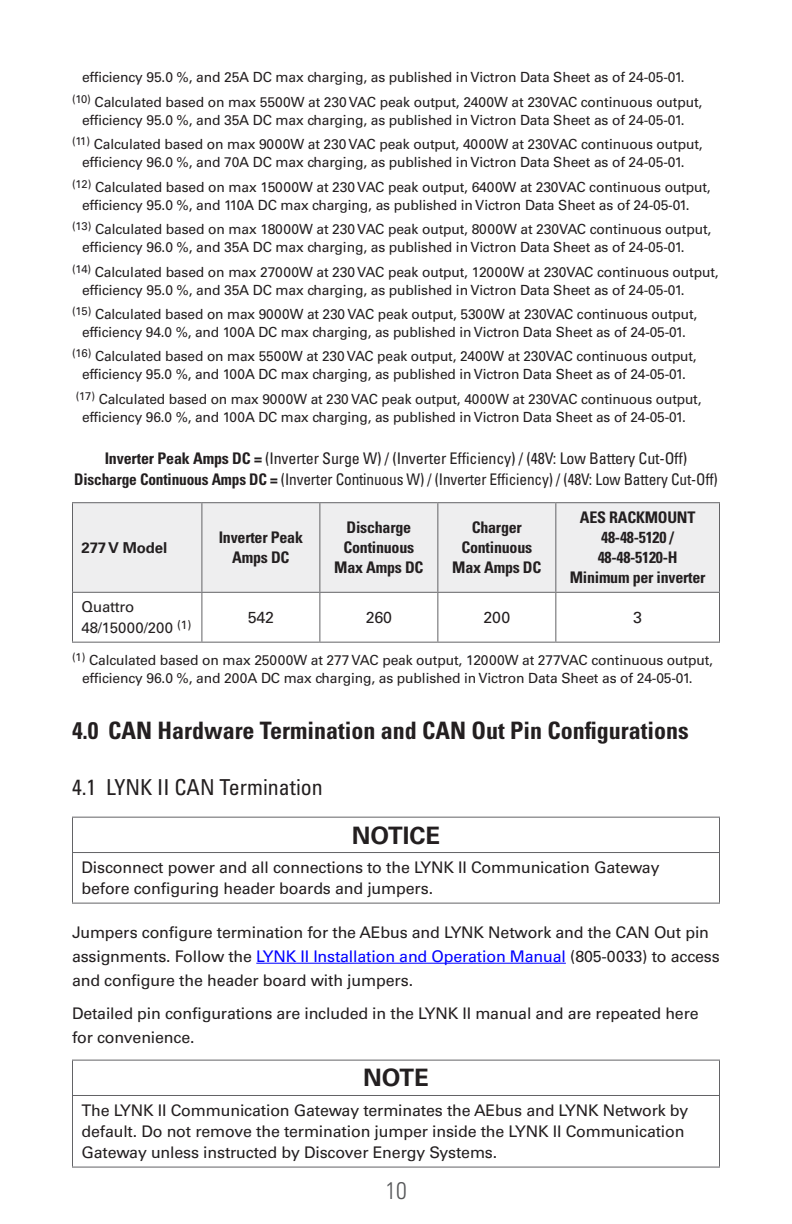
<style>
.page{position:relative;width:792px;height:1224px;background:#fff}
.page>*{position:absolute;margin:0;border:0;box-sizing:border-box;transform-origin:0 0}
.t1{font:700 condensed 24px "Univers LT Std";color:#231f20}
.Warning_Header{font:700 24px "Univers LT Std";color:#231f20}
.t2{font:300 condensed 24px "Univers LT Std";color:#57585a}
.t3{font:condensed 22px "Univers LT Std";color:#231f20}
.Table_Text{font:16px/21px "Univers LT Std";letter-spacing:-.01em;color:#231f20}
.Paragraph{font:16px/24px "Univers LT Std";letter-spacing:-.01em;color:#231f20}
.Table_Text_Center{font:700 condensed 16px/20px "Univers LT Std";letter-spacing:-.015em;color:#231f20;text-align:center}
.Table_Text-2{font:condensed 16px "Univers LT Std";letter-spacing:-.01em;color:#231f20;scale:.96 1}
.Table_Text-3{font:condensed 16px "Univers LT Std";letter-spacing:-.01em;color:#231f20}
.Table_Text_Center-2{font:16px "Univers LT Std";letter-spacing:-.015em;color:#231f20}
.Table_Text_small{font:15px/21px "Univers LT Std";letter-spacing:-.01em;color:#231f20}
.Table_Text_small-2{font:700 15px "Univers LT Std";letter-spacing:-.01em;color:#231f20}
.Legal{font:14px/18px "Univers LT Std";letter-spacing:-.01em;color:#231f20}
.s1{font-weight:700}
.s2{color:#00f}
</style>
<div class="page">
<hr style="left:256px;top:963px;width:310px;height:1px;background:#00f">
<div style="left:73px;top:503px;width:646px;height:89px;background:#eeeeef"></div>
<hr style="left:201px;top:503px;width:1px;height:89px;background:#636366">
<hr style="left:319px;top:503px;width:1px;height:89px;background:#636366">
<hr style="left:437px;top:503px;width:1px;height:89px;background:#636366">
<hr style="left:555px;top:503px;width:1px;height:89px;background:#636366">
<hr style="left:201px;top:593px;width:1px;height:49px;background:#636366">
<hr style="left:319px;top:593px;width:1px;height:49px;background:#636366">
<hr style="left:437px;top:593px;width:1px;height:49px;background:#636366">
<hr style="left:72px;top:502px;width:130px;height:1px;background:#636366">
<hr style="left:72px;top:503px;width:1px;height:89px;background:#636366">
<hr style="left:202px;top:502px;width:118px;height:1px;background:#636366">
<hr style="left:320px;top:502px;width:118px;height:1px;background:#636366">
<hr style="left:438px;top:502px;width:118px;height:1px;background:#636366">
<hr style="left:556px;top:502px;width:164px;height:1px;background:#636366">
<hr style="left:719px;top:503px;width:1px;height:89px;background:#636366">
<hr style="left:72px;top:592px;width:130px;height:1px;background:#636366">
<hr style="left:72px;top:593px;width:1px;height:49px;background:#636366">
<hr style="left:202px;top:592px;width:118px;height:1px;background:#636366">
<hr style="left:320px;top:592px;width:118px;height:1px;background:#636366">
<hr style="left:438px;top:592px;width:118px;height:1px;background:#636366">
<hr style="left:556px;top:592px;width:164px;height:1px;background:#636366">
<hr style="left:555px;top:593px;width:1px;height:49px;background:#636366">
<hr style="left:719px;top:593px;width:1px;height:49px;background:#636366">
<hr style="left:72px;top:642px;width:130px;height:1px;background:#636366">
<hr style="left:202px;top:642px;width:118px;height:1px;background:#636366">
<hr style="left:320px;top:642px;width:118px;height:1px;background:#636366">
<hr style="left:438px;top:642px;width:118px;height:1px;background:#636366">
<hr style="left:556px;top:642px;width:164px;height:1px;background:#636366">
<hr style="left:72px;top:852px;width:648px;height:1px;background:#636366">
<hr style="left:72px;top:853px;width:1px;height:50px;background:#636366">
<hr style="left:719px;top:853px;width:1px;height:50px;background:#636366">
<hr style="left:72px;top:903px;width:648px;height:1px;background:#636366">
<hr style="left:72px;top:817px;width:648px;height:1px;background:#636366">
<hr style="left:72px;top:818px;width:1px;height:34px;background:#636366">
<hr style="left:719px;top:818px;width:1px;height:34px;background:#636366">
<hr style="left:72px;top:1060px;width:648px;height:1px;background:#636366">
<hr style="left:72px;top:1061px;width:1px;height:34px;background:#636366">
<hr style="left:719px;top:1061px;width:1px;height:34px;background:#636366">
<hr style="left:72px;top:1095px;width:648px;height:1px;background:#636366">
<hr style="left:72px;top:1096px;width:1px;height:71px;background:#636366">
<hr style="left:719px;top:1096px;width:1px;height:71px;background:#636366">
<hr style="left:72px;top:1167px;width:648px;height:1px;background:#636366">
<p class="Legal" style="left:82px;top:68px;width:604px">efficiency 95.0 %, and 25A DC max charging, as published in Victron Data Sheet as of 24-05-01.</p>
<p class="Legal" style="left:72px;top:93px;width:632px;text-align:center"><sup>(10)</sup> Calculated based on max 5500W at 230 VAC peak output, 2400W at 230VAC continuous output, efficiency 95.0 %, and 35A DC max charging, as published in Victron Data Sheet as of 24-05-01.</p>
<p class="Legal" style="left:72px;top:135px;width:632px;text-align:center"><sup>(11)</sup> Calculated based on max 9000W at 230 VAC peak output, 4000W at 230VAC continuous output, efficiency 96.0 %, and 70A DC max charging, as published in Victron Data Sheet as of 24-05-01.</p>
<p class="Legal" style="left:82px;top:178px;width:630px;text-indent:-10px"><sup>(12)</sup> Calculated based on max 15000W at 230 VAC peak output, 6400W at 230VAC continuous output, efficiency 95.0 %, and 110A DC max charging, as published in Victron Data Sheet as of 24-05-01.</p>
<p class="Legal" style="left:82px;top:220px;width:631px;text-indent:-10px"><sup>(13)</sup> Calculated based on max 18000W at 230 VAC peak output, 8000W at 230VAC continuous output, efficiency 96.0 %, and 35A DC max charging, as published in Victron Data Sheet as of 24-05-01.</p>
<p class="Legal" style="left:82px;top:263px;width:638px;text-indent:-10px"><sup>(14)</sup> Calculated based on max 27000W at 230 VAC peak output, 12000W at 230VAC continuous output, efficiency 95.0 %, and 35A DC max charging, as published in Victron Data Sheet as of 24-05-01.</p>
<p class="Legal" style="left:72px;top:305px;width:627px;text-align:center"><sup>(15)</sup> Calculated based on max 9000W at 230 VAC peak output, 5300W at 230VAC continuous output, efficiency 94.0 %, and 100A DC max charging, as published in Victron Data Sheet as of 24-05-01.</p>
<p class="Legal" style="left:72px;top:348px;width:626px;text-align:center"><sup>(16)</sup> Calculated based on max 5500W at 230 VAC peak output, 2400W at 230VAC continuous output, efficiency 95.0 %, and 100A DC max charging, as published in Victron Data Sheet as of 24-05-01.</p>
<p class="Legal" style="left:82px;top:390px;width:621px;text-indent:-6px"><sup>(17)</sup> Calculated based on max 9000W at 230 VAC peak output, 4000W at 230VAC continuous output, efficiency 96.0 %, and 100A DC max charging, as published in Victron Data Sheet as of 24-05-01.</p>
<p class="Table_Text-3" style="left:105px;top:448px;width:584px"><span class="s1">Inverter Peak Amps DC =</span> (Inverter Surge W) / (Inverter Efficiency) / (48V: Low Battery Cut-Off)</p>
<p class="Table_Text-2" style="left:74px;top:469px;width:672px"><span class="s1">Discharge Continuous Amps DC =</span> (Inverter Continuous W) / (Inverter Efficiency) / (48V: Low Battery Cut-Off)</p>
<p class="Table_Text_small-2" style="left:82px;top:539px;width:87px">277 V Model</p>
<p class="Table_Text_Center" style="left:219px;top:528px;width:86px">Inverter Peak<br>Amps DC</p>
<p class="Table_Text_Center" style="left:334px;top:518px;width:91px">Discharge<br>Continuous<br>Max Amps DC</p>
<p class="Table_Text_Center" style="left:452px;top:518px;width:91px">Charger<br>Continuous<br>Max Amps DC</p>
<p class="Table_Text_Center" style="left:570px;top:508px;width:137px">AES RACKMOUNT<br>48-48-5120 /<br>48-48-5120-H<br>Minimum per inverter</p>
<p class="Table_Text_small" style="left:82px;top:596px;width:111px">Quattro<br>48/15000/200 <sup>(1)</sup></p>
<p class="Table_Text_Center-2" style="left:248px;top:608px;width:28px">542</p>
<p class="Table_Text_Center-2" style="left:366px;top:608px;width:28px">260</p>
<p class="Table_Text_Center-2" style="left:483px;top:608px;width:28px">200</p>
<p class="Table_Text_Center-2" style="left:633px;top:608px;width:10px">3</p>
<p class="Legal" style="left:82px;top:651px;width:633px;text-indent:-10px"><sup>(1)</sup> Calculated based on max 25000W at 277 VAC peak output, 12000W at 277VAC continuous output, efficiency 96.0 %, and 200A DC max charging, as published in Victron Data Sheet as of 24-05-01.</p>
<p class="t1" style="left:72px;top:715px;width:618px">4.0 CAN Hardware Termination and CAN Out Pin Configurations</p>
<p class="t3" style="left:72px;top:773px;width:252px">4.1 LYNK II CAN Termination</p>
<p class="Warning_Header" style="left:352px;top:821px;width:90px">NOTICE</p>
<p class="Table_Text" style="left:82px;top:857px;width:580px">Disconnect power and all connections to the LYNK II Communication Gateway before configuring header boards and jumpers.</p>
<p class="Paragraph" style="left:72px;top:920px;width:649px">Jumpers configure termination for the AEbus and LYNK Network and the CAN Out pin assignments. Follow the <span class="s2">LYNK II Installation and Operation Manual</span> (805-0033) to access and configure the header board with jumpers.</p>
<p class="Paragraph" style="left:72px;top:1001px;width:628px">Detailed pin configurations are included in the LYNK II manual and are repeated here for convenience.</p>
<p class="Warning_Header" style="left:363px;top:1064px;width:67px">NOTE</p>
<p class="Table_Text" style="left:82px;top:1100px;width:608px">The LYNK II Communication Gateway terminates the AEbus and LYNK Network by default. Do not remove the termination jumper inside the LYNK II Communication<br>Gateway unless instructed by Discover Energy Systems.</p>
<h1 class="t2" style="left:385px;top:1176px;width:23px">10</h1>
</div>
